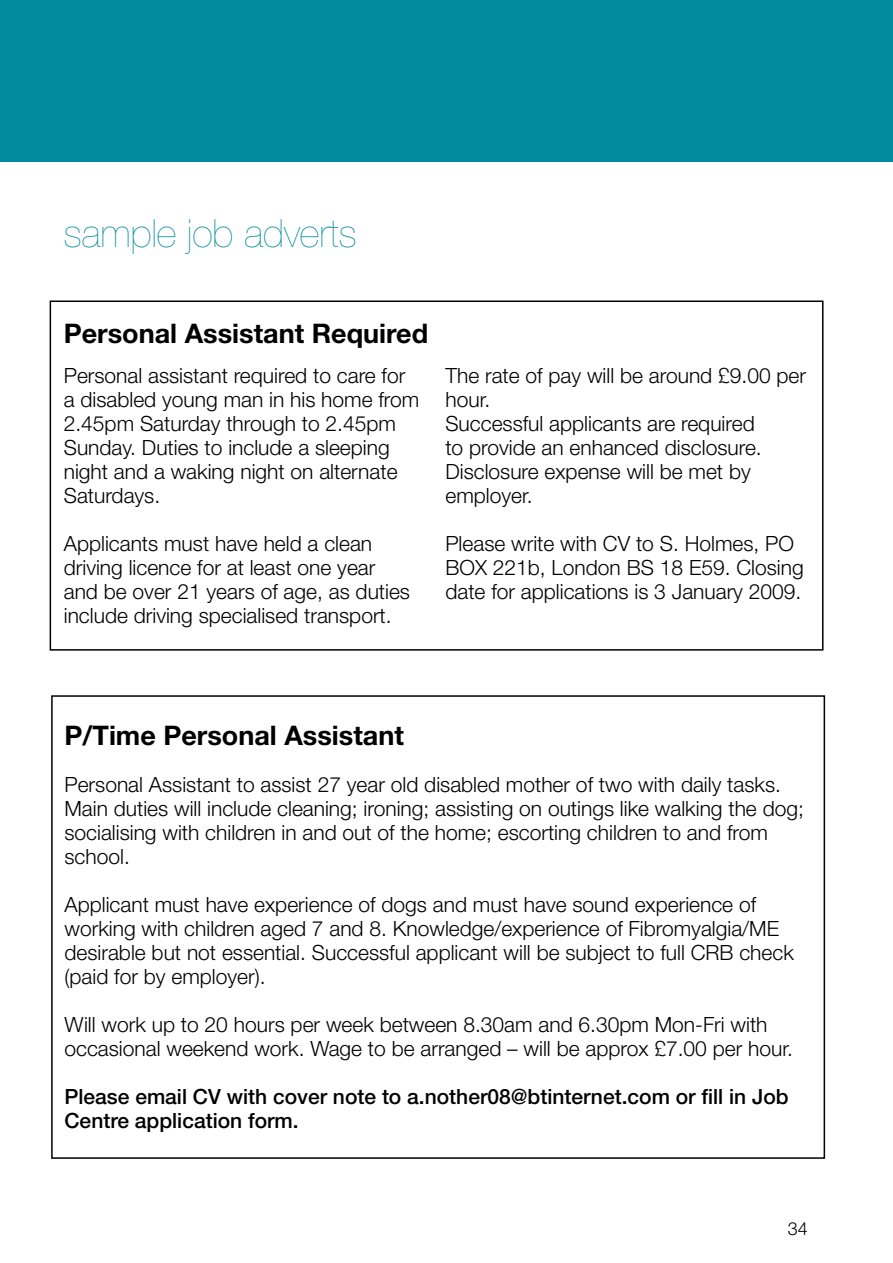
<style>
.page{position:relative;width:893px;height:1263px;background:#fff}
.page>*{position:absolute;margin:0;border:0;box-sizing:border-box;transform-origin:0 0}
.t1{font:200 39px "Helvetica Neue LT Std";color:#008a9b}
.t2{font:700 27px "Helvetica Neue LT Std";color:#000}
.t3{font:300 21px/24px "Helvetica Neue LT Std";color:#000}
.t4{font:500 21px/24px "Helvetica Neue LT Std";color:#000}
.t5{font:300 18px "Helvetica Neue LT Std";color:#000}
</style>
<div class="page">
<div style="left:0;top:0;width:893px;height:161px;background:#008a9b"></div>
<div style="left:50px;top:300px;width:773px;height:351px;border:2px solid #000"></div>
<div style="left:51px;top:695px;width:774px;height:464px;border:2px solid #000"></div>
<h1 class="t1" style="left:64px;top:211px;width:295px">sample job adverts</h1>
<p class="t2" style="left:64px;top:316px;width:366px">Personal Assistant Required</p>
<p class="t3" style="left:64px;top:363px;width:357px">Personal assistant required to care for a disabled young man in his home from<br>2.45pm Saturday through to 2.45pm<br>Sunday. Duties to include a sleeping night and a waking night on alternate<br>Saturdays.</p>
<p class="t3" style="left:64px;top:531px;width:348px">Applicants must have held a clean driving licence for at least one year and be over 21 years of age, as duties include driving specialised transport.</p>
<p class="t3" style="left:445px;top:363px;width:362px">The rate of pay will be around £9.00 per hour.<br>Successful applicants are required<br>to provide an enhanced disclosure.<br>Disclosure expense will be met by employer.</p>
<p class="t3" style="left:445px;top:531px;width:360px">Please write with CV to S. Holmes, PO<br>BOX 221b, London BS 18 E59. Closing date for applications is 3 January 2009.</p>
<p class="t2" style="left:64px;top:719px;width:341px">P/Time Personal Assistant</p>
<p class="t3" style="left:64px;top:772px;width:741px">Personal Assistant to assist 27 year old disabled mother of two with daily tasks.<br>Main duties will include cleaning; ironing; assisting on outings like walking the dog; socialising with children in and out of the home; escorting children to and from school.</p>
<p class="t3" style="left:64px;top:892px;width:731px">Applicant must have experience of dogs and must have sound experience of working with children aged 7 and 8. Knowledge/experience of Fibromyalgia/ME desirable but not essential. Successful applicant will be subject to full CRB check (paid for by employer).</p>
<p class="t3" style="left:64px;top:1012px;width:730px">Will work up to 20 hours per week between 8.30am and 6.30pm Mon-Fri with occasional weekend work. Wage to be arranged – will be approx £7.00 per hour.</p>
<p class="t4" style="left:64px;top:1084px;width:726px">Please email CV with cover note to a.nother08@btinternet.com or fill in Job<br>Centre application form.</p>
<p class="t5" style="left:788px;top:1217px;width:22px">34</p>
</div>
